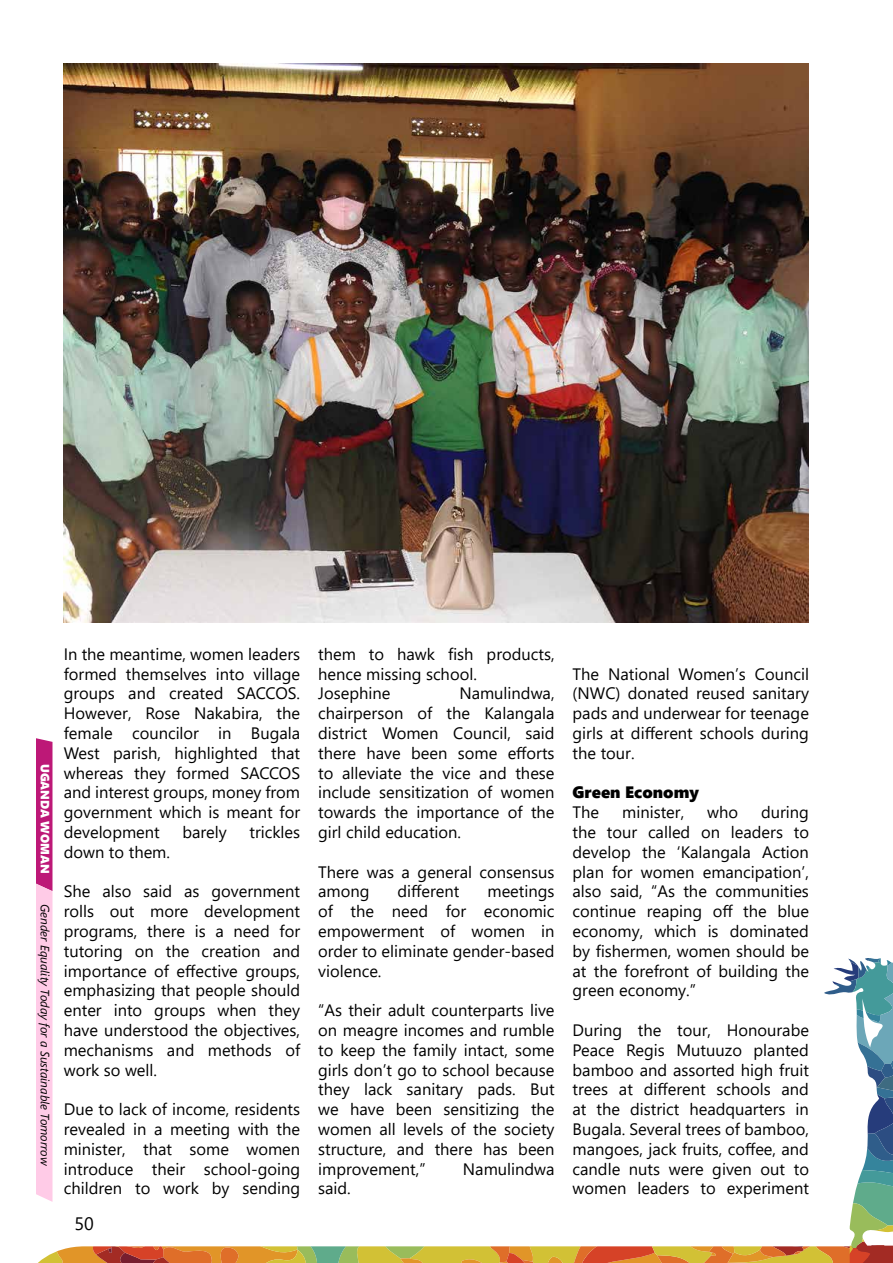
<style>
.page{position:relative;width:893px;height:1263px;background:#fff}
.page>*{position:absolute;margin:0;border:0;box-sizing:border-box;transform-origin:0 0}
.t1{font:18px "Segoe UI";color:#000}
.t2{font:16.5px/19.8px "Segoe UI";color:#000;text-align:justify}
.t3{font:16.5px "Segoe UI Black";color:#000}
.t4{font:italic 12px "Segoe UI";color:#000}
.t5{font:12px "Segoe UI Black";color:#fff}
</style>
<div class="page">
<img style="left:64px;top:64px;width:745px;height:559px">
<svg style="left:36px;top:738px;width:857px;height:525px"></svg>
<div style="left:841px;top:1015px;width:6px;height:7px;background:#fff;border-radius:50%"></div>
<p class="t5" style="left:54px;top:764px;width:112px;rotate:90deg">UGANDA WOMAN</p>
<p class="t4" style="left:56px;top:904px;width:263px;rotate:90deg">Gender Equality Today for a Sustainable Tomorrow</p>
<p class="t2" style="left:64px;top:642px;width:238px">In the meantime, women leaders formed themselves into village groups and created SACCOS.<br>However, Rose Nakabira, the female councilor in Bugala West parish, highlighted that whereas they formed SACCOS and interest groups, money from government which is meant for development</p>
<p class="t2" style="left:182px;top:821px;width:46px">barely</p>
<p class="t2" style="left:249px;top:821px;width:52px">trickles</p>
<p class="t2" style="left:64px;top:840px;width:108px">down to them.</p>
<p class="t2" style="left:64px;top:880px;width:238px">She also said as government rolls out more development programs, there is a need for tutoring on the creation and importance of effective groups, emphasizing that people should enter into groups when they have understood the objectives, mechanisms and methods of work so well.</p>
<p class="t2" style="left:64px;top:1098px;width:238px">Due to lack of income, residents revealed in a meeting with the minister, that some women introduce their school-going children to work by sending</p>
<p class="t1" style="left:75px;top:1206px;width:21px">50</p>
<p class="t2" style="left:318px;top:642px;width:238px;text-align:left">them to hawk fish products, hence missing school.<br>Josephine</p>
<p class="t2" style="left:318px;top:682px;width:238px;text-indent:141px">Namulindwa, chairperson of the Kalangala district Women Council, said there have been some efforts to alleviate the vice and these include sensitization of women towards the importance of the girl child education.</p>
<p class="t2" style="left:318px;top:860px;width:238px">There was a general consensus among</p>
<p class="t2" style="left:398px;top:880px;width:63px">different</p>
<p class="t2" style="left:318px;top:880px;width:238px;text-indent:169px">meetings of the need for economic empowerment of women in order to eliminate gender-based violence.</p>
<p class="t2" style="left:318px;top:999px;width:238px">“As their adult counterparts live on meagre incomes and rumble to keep the family intact, some girls don’t go to school because they lack sanitary pads. But we have been sensitizing the women all levels of the society structure, and there has been improvement,”</p>
<p class="t2" style="left:463px;top:1157px;width:93px">Namulindwa</p>
<p class="t2" style="left:318px;top:1177px;width:34px">said.</p>
<p class="t2" style="left:573px;top:662px;width:238px">The National Women’s Council (NWC) donated reused sanitary pads and underwear for teenage girls at different schools during the tour.</p>
<p class="t3" style="left:573px;top:780px;width:128px">Green Economy</p>
<p class="t2" style="left:573px;top:801px;width:28px">The</p>
<p class="t2" style="left:622px;top:801px;width:64px">minister,</p>
<p class="t2" style="left:707px;top:801px;width:32px">who</p>
<p class="t2" style="left:573px;top:801px;width:238px;text-indent:189px">during the tour called on leaders to develop the ‘Kalangala Action plan for women emancipation’, also said, “As the communities continue reaping off the blue economy, which is dominated by fishermen, women should be at the forefront of building the green economy.”</p>
<p class="t2" style="left:573px;top:1019px;width:238px">During the tour, Honourabe Peace Regis Mutuuzo planted bamboo and assorted high fruit trees at different schools and at the district headquarters in Bugala. Several trees of bamboo, mangoes, jack fruits, coffee, and candle nuts were given out to women leaders to experiment</p>
</div>
